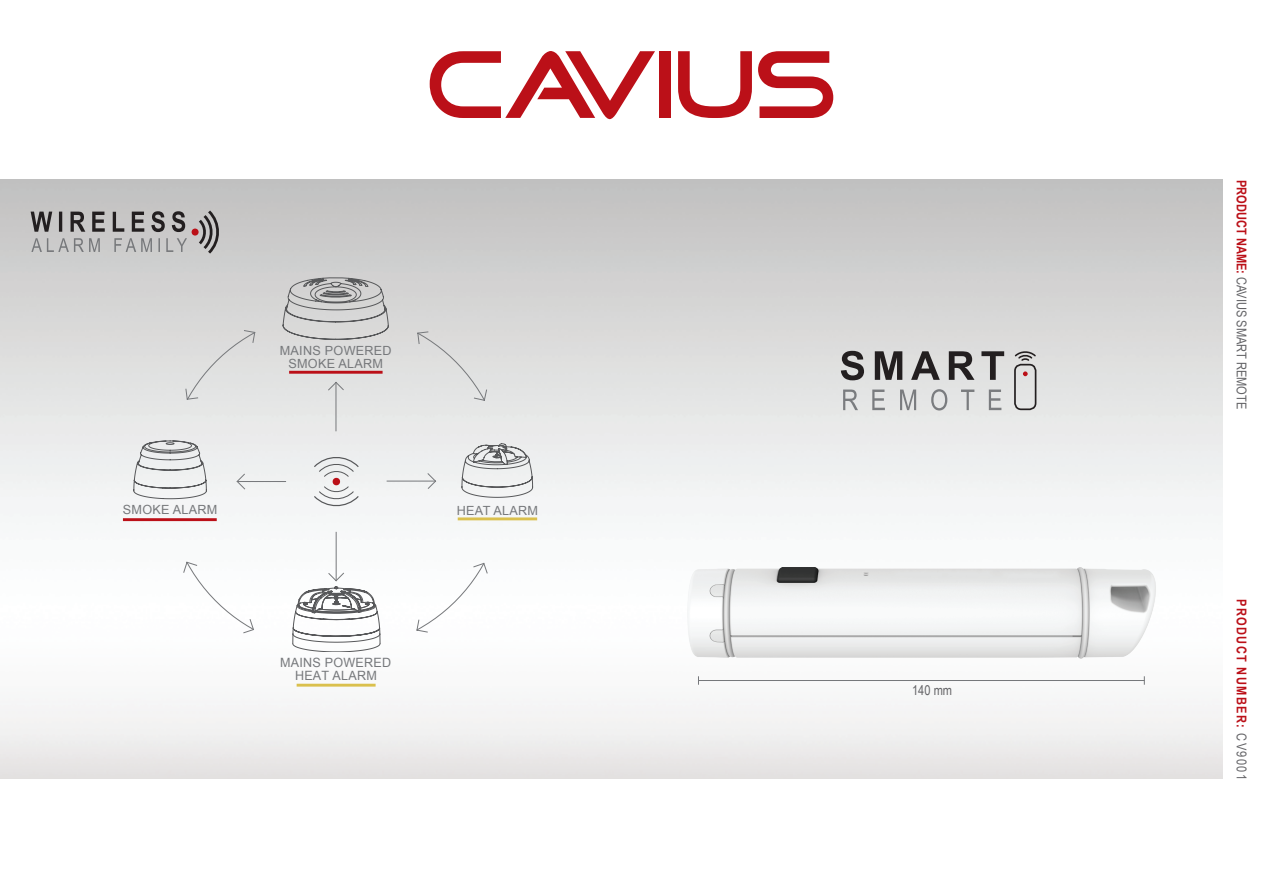
<style>
.page{position:relative;width:1263px;height:893px;background:#fff}
.page>*{position:absolute;margin:0;border:0;box-sizing:border-box;transform-origin:0 0}
.t1{font:13.5px "Arial Narrow";color:#636366}
.t2{font:700 13.5px "Arial Narrow";letter-spacing:.1em;color:#bb1018}
.t3{font:12.75px/13.2px "Arial";letter-spacing:.02em;color:#76787b;text-align:center}
.t4{font:12.6px/13px "Arial";letter-spacing:.02em;color:#76787b;text-align:center}
.s1{font-weight:700;color:#bb1018}
.s2{font-weight:400;color:#636366}
</style>
<div class="page">
<img style="left:0;top:180px;width:1222px;height:598px">
<svg style="left:430px;top:51px;width:225px;height:68px"></svg>
<div style="left:659px;top:51px;width:11px;height:67px;background:#bb1018"></div>
<svg style="left:678px;top:51px;width:74px;height:67px"></svg>
<svg style="left:758px;top:51px;width:75px;height:67px"></svg>
<hr style="left:698px;top:680px;width:447px;height:1px;background:#76787b">
<svg style="left:841px;top:351px;width:23px;height:29px"></svg>
<svg style="left:875px;top:351px;width:27px;height:29px"></svg>
<svg style="left:911px;top:351px;width:29px;height:29px"></svg>
<svg style="left:949px;top:351px;width:25px;height:29px"></svg>
<svg style="left:981px;top:351px;width:23px;height:29px"></svg>
<svg style="left:843px;top:390px;width:15px;height:20px"></svg>
<svg style="left:872px;top:390px;width:13px;height:20px"></svg>
<svg style="left:900px;top:390px;width:16px;height:20px"></svg>
<svg style="left:931px;top:389px;width:16px;height:21px"></svg>
<svg style="left:961px;top:390px;width:13px;height:20px"></svg>
<svg style="left:989px;top:390px;width:12px;height:20px"></svg>
<div style="left:1014px;top:364px;width:22px;height:46px;border:2px solid #231f20;border-radius:6px"></div>
<svg style="left:1013px;top:351px;width:24px;height:11px"></svg>
<svg style="left:1023px;top:371px;width:5px;height:5px"></svg>
<img style="left:687px;top:567px;width:470px;height:91px">
<svg style="left:283px;top:278px;width:106px;height:10px"></svg>
<hr style="left:458px;top:517px;width:79px;height:3px;background:#dac04d">
<svg style="left:529px;top:443px;width:4px;height:55px"></svg>
<hr style="left:123px;top:518px;width:94px;height:3px;background:#bb1018">
<svg style="left:133px;top:440px;width:9px;height:59px"></svg>
<svg style="left:142px;top:288px;width:387px;height:387px"></svg>
<hr style="left:336px;top:532px;width:1px;height:48px;background:#76787b">
<hr style="left:238px;top:481px;width:48px;height:1px;background:#76787b">
<svg style="left:236px;top:473px;width:10px;height:17px"></svg>
<hr style="left:387px;top:481px;width:48px;height:1px;background:#76787b">
<svg style="left:427px;top:472px;width:10px;height:18px"></svg>
<hr style="left:297px;top:684px;width:79px;height:3px;background:#dac04d">
<svg style="left:293px;top:572px;width:87px;height:80px"></svg>
<svg style="left:183px;top:561px;width:15px;height:12px"></svg>
<svg style="left:243px;top:618px;width:12px;height:16px"></svg>
<svg style="left:416px;top:619px;width:12px;height:14px"></svg>
<svg style="left:473px;top:562px;width:15px;height:12px"></svg>
<svg style="left:473px;top:389px;width:14px;height:12px"></svg>
<svg style="left:417px;top:331px;width:12px;height:14px"></svg>
<svg style="left:31px;top:208px;width:189px;height:49px;background:#aaa8a8"></svg>
<p class="t4" style="left:280px;top:344px;width:113px">MAINS POWERED<br>SMOKE ALARM</p>
<p class="t4" style="left:123px;top:503px;width:96px">SMOKE ALARM</p>
<p class="t4" style="left:457px;top:504px;width:83px">HEAT ALARM</p>
<p class="t3" style="left:280px;top:656px;width:113px">MAINS POWERED<br>HEAT ALARM</p>
<p class="t1" style="left:912px;top:680px;width:41px">140 mm</p>
<p class="t1" style="left:1251px;top:180px;width:231px;rotate:90deg"><span class="s1">PRODUCT NAME:</span> CAVIUS SMART REMOTE</p>
<p class="t2" style="left:1252px;top:599px;width:183px;rotate:90deg">PRODUCT NUMBER: <span class="s2">CV9001</span></p>
</div>
